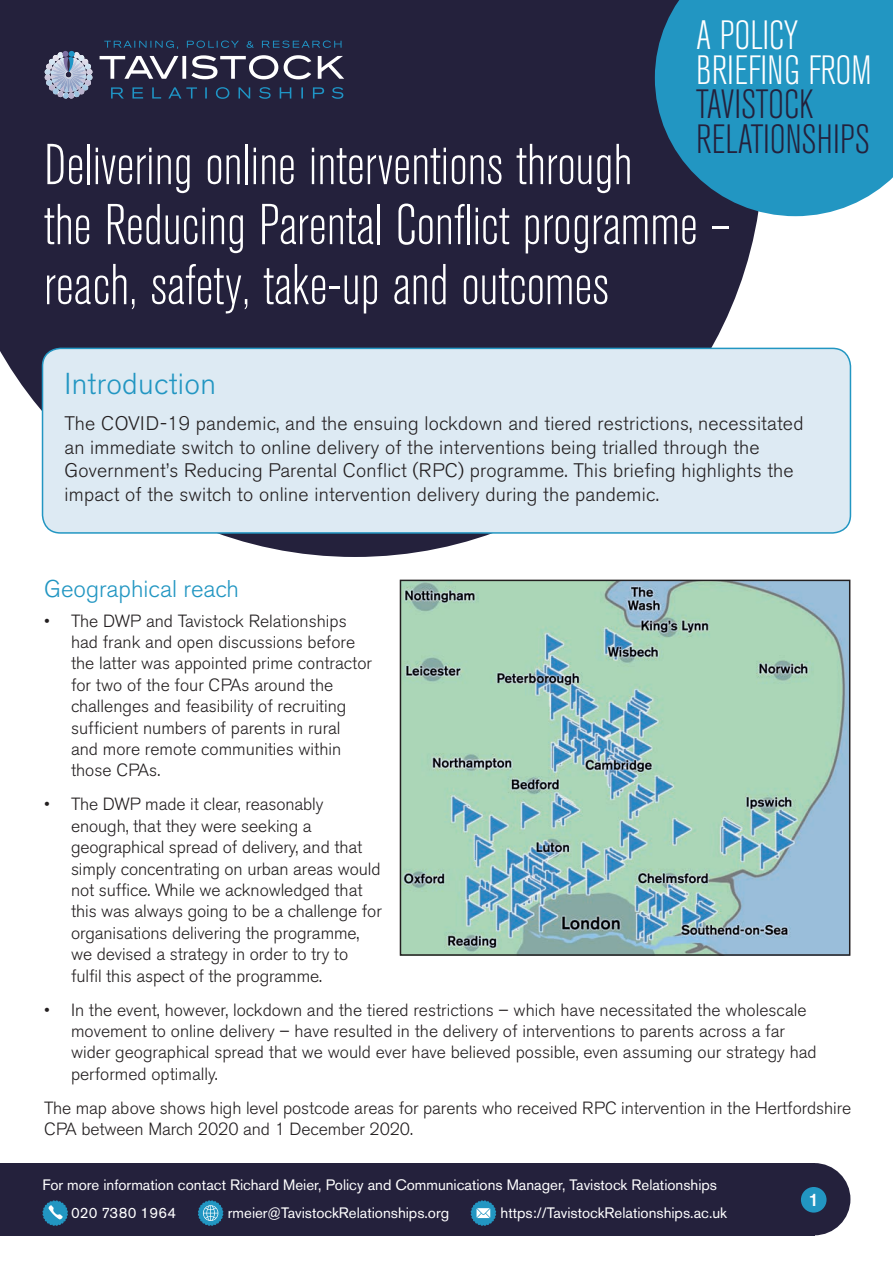
<style>
.page{position:relative;width:893px;height:1263px;background:#fff}
.page>*{position:absolute;margin:0;border:0;box-sizing:border-box;transform-origin:0 0}
.t1{font:300 condensed 57px/60px "Akzidenz Grotesk BE";color:#fff}
.t2{font:300 condensed 40.5px "Akzidenz Grotesk BE";color:#24213c}
.t3{font:300 condensed 40.5px "Akzidenz Grotesk BE";color:#fff}
.t4{font:300 30px "Akzidenz Grotesk BE";letter-spacing:.01em;color:#2296c2}
.t5{font:300 24px "Akzidenz Grotesk BE";color:#2296c2}
.t6{font:300 19.5px/23.4px "Akzidenz Grotesk BE";letter-spacing:.01em;color:#231f20}
.t7{font:500 18px "Akzidenz Grotesk BE";color:#fff}
.t8{font:300 17.55px/21.5px "Akzidenz Grotesk BE";color:#231f20}
.t9{font:15px "Akzidenz Grotesk BE";color:#fff}
</style>
<div class="page">
<svg style="left:0;top:0;width:763px;height:557px;background:#38364e"></svg>
<div style="left:35px;top:35px;width:324px;height:76px;background:#24213c"></div>
<svg style="left:45px;top:51px;width:48px;height:48px"></svg>
<svg style="left:104px;top:41px;width:238px;height:8px"></svg>
<svg style="left:111px;top:87px;width:232px;height:12px"></svg>
<svg style="left:100px;top:55px;width:244px;height:24px"></svg>
<div style="left:0;top:1163px;width:814px;height:72px;background:#24213c"></div>
<div style="left:778px;top:1163px;width:72px;height:72px;background:#24213c;border-radius:50%"></div>
<div style="left:801px;top:1187px;width:25px;height:25px;background:#2296c2;border-radius:50%"></div>
<svg style="left:471px;top:1200px;width:25px;height:26px"></svg>
<svg style="left:198px;top:1200px;width:25px;height:26px"></svg>
<svg style="left:42px;top:1200px;width:26px;height:26px"></svg>
<svg style="left:655px;top:0;width:238px;height:216px;background:#278db6"></svg>
<div style="left:43px;top:348px;width:807px;height:185px;background:#ddeaf3;border-radius:18px"></div>
<div style="left:42px;top:348px;width:809px;height:186px;border:2px solid #2296c2;border-radius:18px"></div>
<img style="left:403px;top:583px;width:444px;height:370px">
<div style="left:400px;top:580px;width:450px;height:376px;border:2px solid #231f20"></div>
<p class="t3" style="left:696px;top:13px;width:104px">A POLICY</p>
<p class="t3" style="left:696px;top:48px;width:177px">BRIEFING FROM</p>
<p class="t2" style="left:696px;top:82px;width:119px">TAVISTOCK</p>
<p class="t2" style="left:696px;top:117px;width:175px">RELATIONSHIPS</p>
<p class="t1" style="left:44px;top:136px;width:688px">Delivering online interventions through<br>the Reducing Parental Conflict programme – reach, safety, take-up and outcomes</p>
<p class="t4" style="left:65px;top:367px;width:153px">Introduction</p>
<p class="t6" style="left:65px;top:412px;width:740px">The COVID-19 pandemic, and the ensuing lockdown and tiered restrictions, necessitated an immediate switch to online delivery of the interventions being trialled through the Government’s Reducing Parental Conflict (RPC) programme. This briefing highlights the impact of the switch to online intervention delivery during the pandemic.</p>
<p class="t5" style="left:44px;top:575px;width:197px">Geographical reach</p>
<p class="t8" style="left:71px;top:610px;width:303px;text-indent:-27px">• The DWP and Tavistock Relationships had frank and open discussions before the latter was appointed prime contractor for two of the four CPAs around the challenges and feasibility of recruiting sufficient numbers of parents in rural<br>and more remote communities within those CPAs.</p>
<p class="t8" style="left:71px;top:794px;width:312px;text-indent:-27px">• The DWP made it clear, reasonably enough, that they were seeking a geographical spread of delivery, and that simply concentrating on urban areas would not suffice. While we acknowledged that this was always going to be a challenge for organisations delivering the programme, we devised a strategy in order to try to fulfil this aspect of the programme.</p>
<p class="t8" style="left:71px;top:999px;width:747px;text-indent:-27px">• In the event, however, lockdown and the tiered restrictions – which have necessitated the wholescale movement to online delivery – have resulted in the delivery of interventions to parents across a far wider geographical spread that we would ever have believed possible, even assuming our strategy had performed optimally.</p>
<p class="t8" style="left:44px;top:1097px;width:809px">The map above shows high level postcode areas for parents who received RPC intervention in the Hertfordshire<br>CPA between March 2020 and 1 December 2020.</p>
<p class="t9" style="left:43px;top:1176px;width:676px">For more information contact Richard Meier, Policy and Communications Manager, Tavistock Relationships</p>
<p class="t9" style="left:71px;top:1204px;width:106px">020 7380 1964</p>
<p class="t9" style="left:228px;top:1204px;width:223px">rmeier@TavistockRelationships.org</p>
<p class="t9" style="left:501px;top:1204px;width:228px">https://TavistockRelationships.ac.uk</p>
<p class="t7" style="left:809px;top:1188px;width:12px">1</p>
</div>
